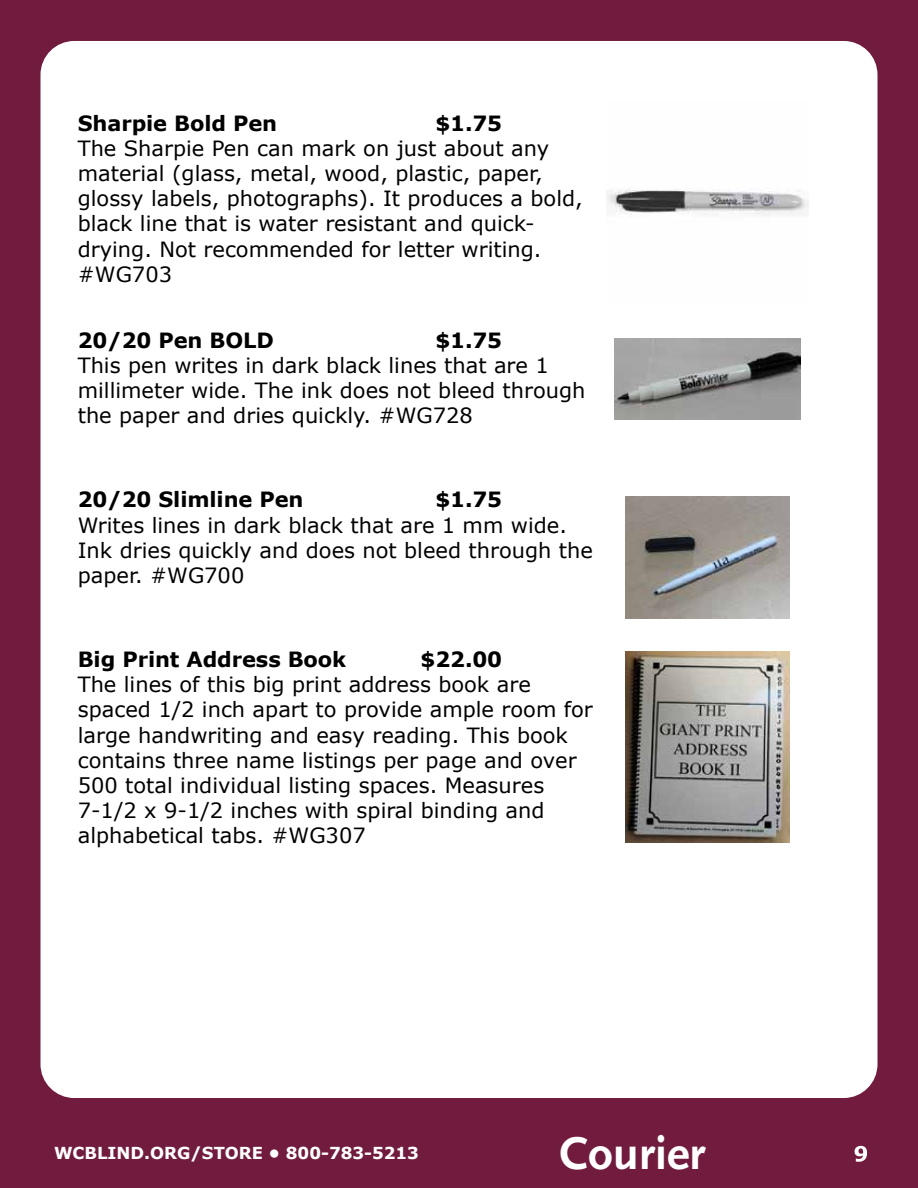
<style>
.page{position:relative;width:918px;height:1188px;background:#fff}
.page>*{position:absolute;margin:0;border:0;box-sizing:border-box;transform-origin:0 0}
.t1{font:700 48px "Scala Sans Pro";color:#fff}
.t2{font:21px/25.2px "Verdana";color:#000}
.t3{font:700 21px "Verdana";letter-spacing:-.005em;color:#000}
.t4{font:700 21px "Verdana";color:#fff}
.t5{font:700 16.5px "Verdana";color:#fff}
</style>
<div class="page">
<div style="left:0;top:1120px;width:918px;height:68px;background:#711c3e"></div>
<div style="left:0;top:0;width:918px;height:1128px;background:#711c3e"></div>
<div style="left:40px;top:41px;width:838px;height:1057px;background:#fff;border-radius:34px"></div>
<svg style="left:855px;top:1146px;width:12px;height:16px"></svg>
<img style="left:614px;top:339px;width:186px;height:80px">
<img style="left:626px;top:496px;width:163px;height:123px">
<img style="left:626px;top:651px;width:163px;height:192px">
<img style="left:606px;top:189px;width:203px;height:27px">
<h4 class="t3" style="left:78px;top:109px;width:201px">Sharpie Bold Pen</h4>
<p class="t3" style="left:435px;top:109px;width:68px">$1.75</p>
<p class="t2" style="left:78px;top:136px;width:507px">The Sharpie Pen can mark on just about any material (glass, metal, wood, plastic, paper, glossy labels, photographs). It produces a bold, black line that is water resistant and quick&shy;drying. Not recommended for letter writing. #WG703</p>
<h4 class="t3" style="left:78px;top:326px;width:198px">20/20 Pen BOLD</h4>
<p class="t3" style="left:435px;top:326px;width:68px">$1.75</p>
<p class="t2" style="left:78px;top:353px;width:509px">This pen writes in dark black lines that are 1 millimeter wide. The ink does not bleed through the paper and dries quickly. #WG728</p>
<h4 class="t3" style="left:78px;top:486px;width:227px">20/20 Slimline Pen</h4>
<p class="t3" style="left:435px;top:486px;width:68px">$1.75</p>
<p class="t2" style="left:78px;top:513px;width:517px">Writes lines in dark black that are 1 mm wide.<br>Ink dries quickly and does not bleed through the paper. #WG700</p>
<h4 class="t3" style="left:78px;top:646px;width:270px">Big Print Address Book</h4>
<p class="t3" style="left:421px;top:646px;width:83px">$22.00</p>
<p class="t2" style="left:78px;top:672px;width:517px">The lines of this big print address book are spaced 1/2 inch apart to provide ample room for large handwriting and easy reading. This book contains three name listings per page and over 500 total individual listing spaces. Measures 7-1/2 x 9-1/2 inches with spiral binding and alphabetical tabs. #WG307</p>
<p class="t4" style="left:54px;top:1140px;width:16px">9</p>
<h1 class="t1" style="left:559px;top:1126px;width:148px">Courier</h1>
<p class="t5" style="left:54px;top:1142px;width:367px">WCBLIND.ORG/STORE • 800-783-5213</p>
</div>
